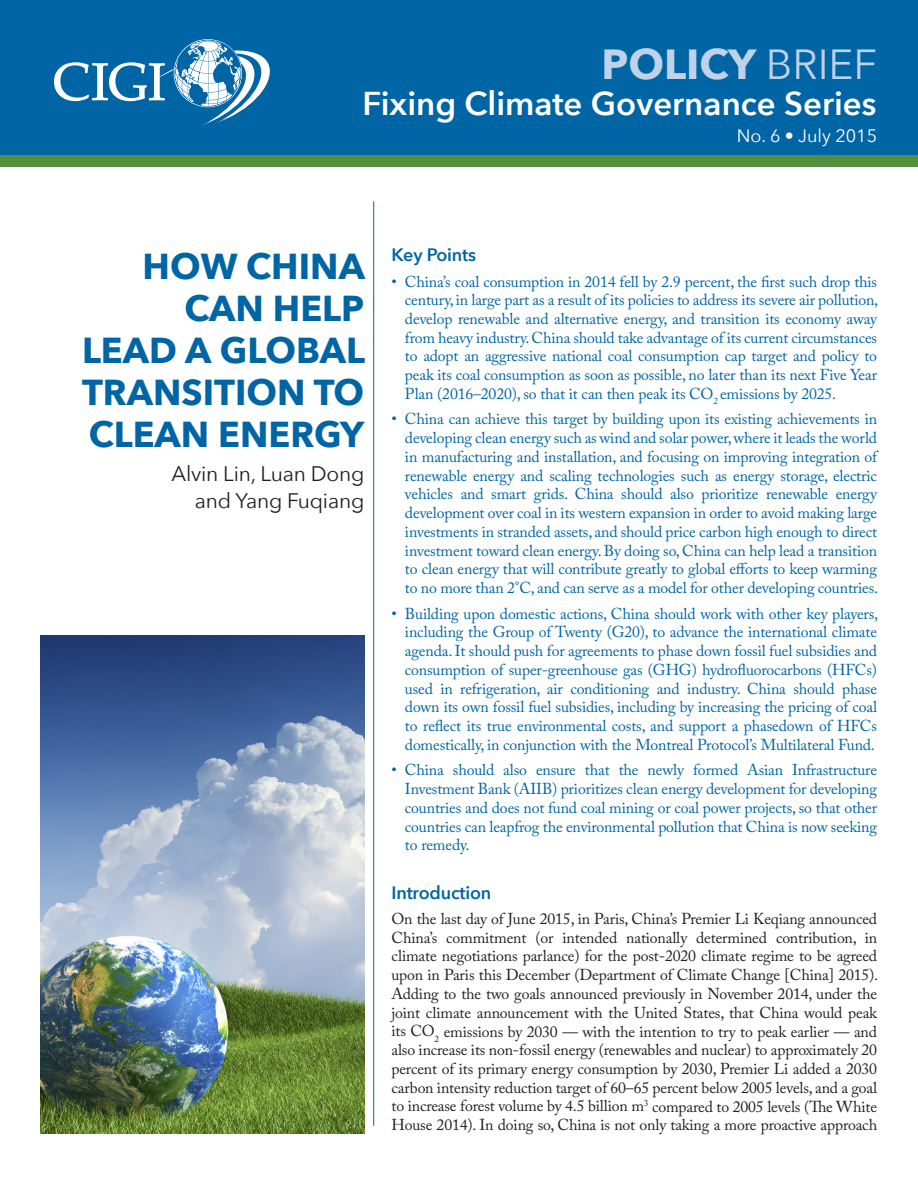
<style>
.page{position:relative;width:918px;height:1188px;background:#fff}
.page>*{position:absolute;margin:0;border:0;box-sizing:border-box;transform-origin:0 0}
.t1{font:700 42px "Avenir Next";color:#c0d2e8}
.t2{font:700 36px/42px "Avenir Next";color:#0065a4;text-align:right}
.t3{font:600 33px "Avenir Next";color:#fff}
.t4{font:21px/27px "Avenir Next";letter-spacing:-.01em;color:#231f20;text-align:right}
.t5{font:600 18px "Avenir Next";letter-spacing:-.01em;color:#0065a4}
.t6{font:18px "Avenir Next";color:#fff}
.t7{font:15.75px/18.8px "Adobe Caslon Pro";letter-spacing:-.01em;color:#0065a4;text-align:justify}
.t8{font:15.75px/18.8px "Adobe Caslon Pro";letter-spacing:-.01em;color:#231f20;text-align:justify}
.s1{font-weight:400}
</style>
<div class="page">
<div style="left:0;top:135px;width:918px;height:31px;background:#538f3f"></div>
<div style="left:0;top:0;width:918px;height:155px;background:#0065a4"></div>
<img style="left:40px;top:635px;width:325px;height:499px">
<hr style="left:373px;top:201px;width:1px;height:925px;background:#0065a4">
<svg style="left:54px;top:39px;width:216px;height:86px"></svg>
<h1 class="t1" style="left:601px;top:28px;width:277px">POLICY <span class="s1">BRIEF</span></h1>
<h3 class="t3" style="left:362px;top:76px;width:516px">Fixing Climate Governance Series</h3>
<p class="t6" style="left:737px;top:120px;width:142px">No. 6 • July 2015</p>
<h2 class="t2" style="left:82px;top:245px;width:285px">HOW CHINA<br>CAN HELP<br>LEAD A GLOBAL<br>TRANSITION TO<br>CLEAN ENERGY</h2>
<h3 class="t4" style="left:172px;top:459px;width:194px">Alvin Lin, Luan Dong and Yang Fuqiang</h3>
<p class="t5" style="left:392px;top:239px;width:86px">Key Points</p>
<p class="t7" style="left:405px;top:272px;width:475px;text-indent:-13px">• China’s coal consumption in 2014 fell by 2.9 percent, the first such drop this century, in large part as a result of its policies to address its severe air pollution, develop renewable and alternative energy, and transition its economy away from heavy industry. China should take advantage of its current circumstances to adopt an aggressive national coal consumption cap target and policy to peak its coal consumption as soon as possible, no later than its next Five Year Plan (2016–2020), so that it can then peak its CO<sub>2</sub> emissions by 2025.</p>
<p class="t7" style="left:405px;top:410px;width:475px;text-indent:-13px">• China can achieve this target by building upon its existing achievements in developing clean energy such as wind and solar power, where it leads the world in manufacturing and installation, and focusing on improving integration of renewable energy and scaling technologies such as energy storage, electric vehicles and smart grids. China should also prioritize renewable energy development over coal in its western expansion in order to avoid making large investments in stranded assets, and should price carbon high enough to direct investment toward clean energy. By doing so, China can help lead a transition to clean energy that will contribute greatly to global efforts to keep warming to no more than 2°C, and can serve as a model for other developing countries.</p>
<p class="t7" style="left:405px;top:604px;width:475px;text-indent:-13px">• Building upon domestic actions, China should work with other key players, including the Group of Twenty (G20), to advance the international climate agenda. It should push for agreements to phase down fossil fuel subsidies and consumption of super-greenhouse gas (GHG) hydrofluorocarbons (HFCs) used in refrigeration, air conditioning and industry. China should phase down its own fossil fuel subsidies, including by increasing the pricing of coal to reflect its true environmental costs, and support a phasedown of HFCs domestically, in conjunction with the Montreal Protocol’s Multilateral Fund.</p>
<p class="t7" style="left:405px;top:761px;width:474px;text-indent:-13px">• China should also ensure that the newly formed Asian Infrastructure Investment Bank (AIIB) prioritizes clean energy development for developing countries and does not fund coal mining or coal power projects, so that other countries can leapfrog the environmental pollution that China is now seeking to remedy.</p>
<p class="t5" style="left:392px;top:877px;width:101px">Introduction</p>
<p class="t8" style="left:391px;top:909px;width:488px">On the last day of June 2015, in Paris, China’s Premier Li Keqiang announced China’s commitment (or intended nationally determined contribution, in climate negotiations parlance) for the post-2020 climate regime to be agreed upon in Paris this December (Department of Climate Change [China] 2015).<br>Adding to the two goals announced previously in November 2014, under the joint climate announcement with the United States, that China would peak its CO<sub>2</sub> emissions by 2030 — with the intention to try to peak earlier — and also increase its non-fossil energy (renewables and nuclear) to approximately 20 percent of its primary energy consumption by 2030, Premier Li added a 2030 carbon intensity reduction target of 60–65 percent below 2005 levels, and a goal to increase forest volume by 4.5 billion m<sup>3</sup> compared to 2005 levels (The White House 2014). In doing so, China is not only taking a more proactive approach</p>
</div>
